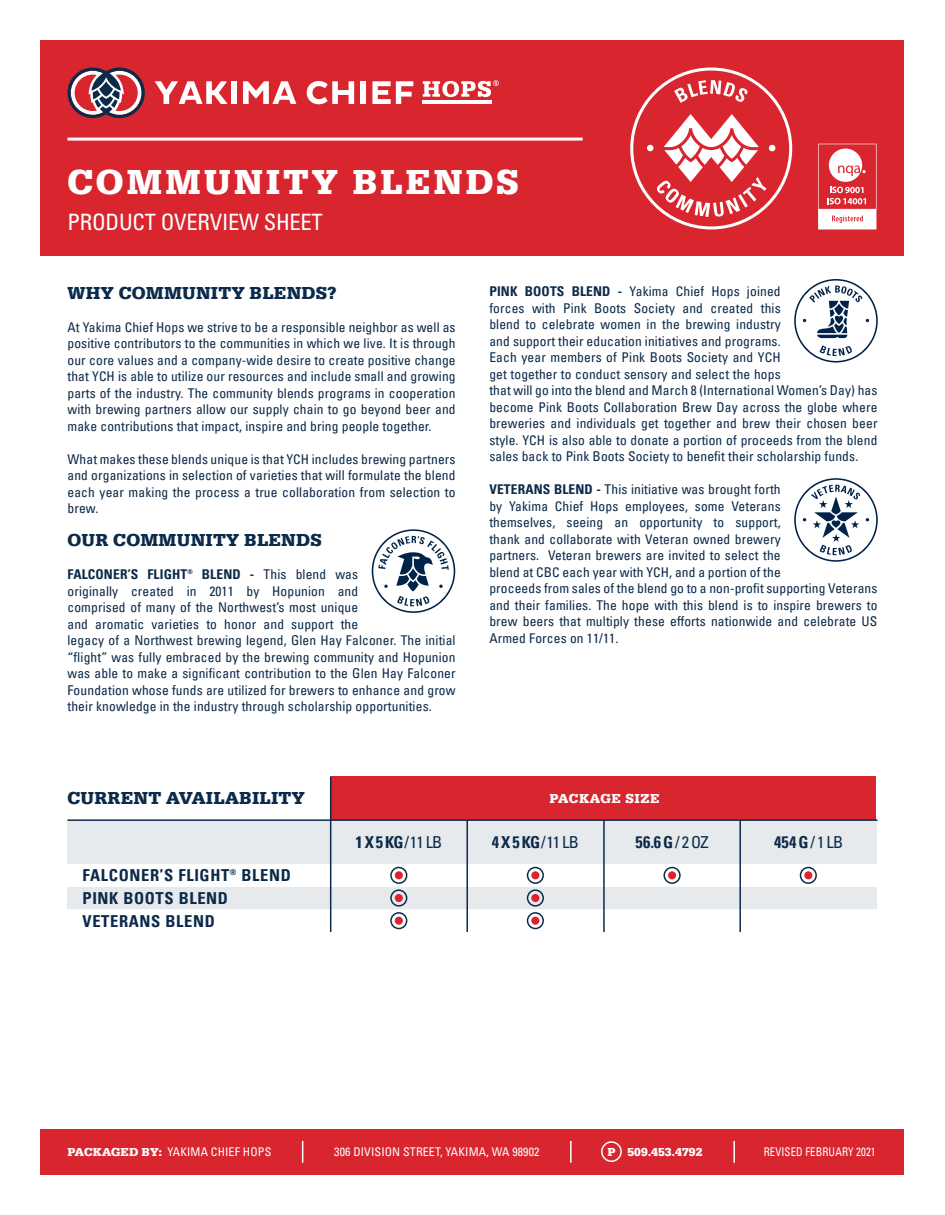
<style>
.page{position:relative;width:945px;height:1215px;background:#fff}
.page>*{position:absolute;margin:0;border:0;box-sizing:border-box;transform-origin:0 0}
.t1{font:700 36px "Egyptienne URW";letter-spacing:.075em;color:#fff}
.t2{font:condensed 22.5px "Univers LT Std";letter-spacing:-.01em;color:#fff}
.t3{font:700 18px "Egyptienne URW";letter-spacing:.01em;color:#0c2a49}
.t4{font:700 condensed 16.5px "Univers LT Pro";letter-spacing:.04em;color:#0c2a49}
.t5{font:condensed 13.5px/16.5px "Univers LT Pro";letter-spacing:.01em;color:#0c2a49}
.t6{font:700 13.5px "Egyptienne URW";letter-spacing:.04em;color:#fff}
.t7{font:condensed 12px "Univers LT Pro";letter-spacing:.01em;color:#fff}
.t8{font:condensed 12px "Univers LT Pro";letter-spacing:.01em;color:#fff;scale:.9 1}
.t9{font:700 12px "Egyptienne URW";letter-spacing:.01em;color:#fff}
.s1{font-weight:700}
.s2{font-weight:400}
.s3{font-family:"Egyptienne URW";font-weight:700;font-stretch:normal}
</style>
<div class="page">
<div style="left:40px;top:40px;width:864px;height:216px;background:#d8252e"></div>
<hr style="left:68px;top:138px;width:515px;height:3px;background:#fff">
<svg style="left:818px;top:144px;width:59px;height:86px"></svg>
<div style="left:40px;top:1129px;width:864px;height:45px;background:#d8252e"></div>
<div style="left:601px;top:1141px;width:21px;height:21px;border:2px solid #fff;border-radius:50%"></div>
<svg style="left:302px;top:1141px;width:1px;height:22px"></svg>
<hr style="left:570px;top:1141px;width:2px;height:22px;background:#fff">
<hr style="left:733px;top:1141px;width:2px;height:22px;background:#fff">
<div style="left:68px;top:887px;width:809px;height:22px;background:#e7eaed"></div>
<div style="left:68px;top:821px;width:809px;height:43px;background:#e7eaed"></div>
<div style="left:331px;top:776px;width:545px;height:43px;background:#d8252e"></div>
<div style="left:390px;top:867px;width:17px;height:17px;border:2px solid #0c2a49;border-radius:50%"></div>
<div style="left:395px;top:871px;width:8px;height:8px;background:#d8252e;border-radius:50%"></div>
<div style="left:390px;top:912px;width:17px;height:17px;border:2px solid #0c2a49;border-radius:50%"></div>
<div style="left:395px;top:917px;width:8px;height:8px;background:#d8252e;border-radius:50%"></div>
<div style="left:390px;top:889px;width:17px;height:18px;border:2px solid #0c2a49;border-radius:50%"></div>
<div style="left:395px;top:894px;width:8px;height:8px;background:#d8252e;border-radius:50%"></div>
<div style="left:527px;top:867px;width:17px;height:17px;border:2px solid #0c2a49;border-radius:50%"></div>
<div style="left:531px;top:871px;width:8px;height:8px;background:#d8252e;border-radius:50%"></div>
<div style="left:663px;top:867px;width:18px;height:17px;border:2px solid #0c2a49;border-radius:50%"></div>
<div style="left:668px;top:871px;width:8px;height:8px;background:#d8252e;border-radius:50%"></div>
<div style="left:800px;top:867px;width:17px;height:17px;border:2px solid #0c2a49;border-radius:50%"></div>
<div style="left:804px;top:871px;width:8px;height:8px;background:#d8252e;border-radius:50%"></div>
<div style="left:527px;top:912px;width:17px;height:17px;border:2px solid #0c2a49;border-radius:50%"></div>
<div style="left:531px;top:917px;width:8px;height:8px;background:#d8252e;border-radius:50%"></div>
<div style="left:527px;top:889px;width:17px;height:18px;border:2px solid #0c2a49;border-radius:50%"></div>
<div style="left:531px;top:894px;width:8px;height:8px;background:#d8252e;border-radius:50%"></div>
<hr style="left:330px;top:776px;width:1px;height:156px;background:#0c2a49">
<hr style="left:466px;top:820px;width:2px;height:112px;background:#0c2a49">
<hr style="left:603px;top:820px;width:2px;height:112px;background:#0c2a49">
<hr style="left:739px;top:820px;width:2px;height:112px;background:#0c2a49">
<svg style="left:630px;top:68px;width:162px;height:162px"></svg>
<hr style="left:68px;top:819px;width:810px;height:2px;background:#0c2a49">
<svg style="left:372px;top:529px;width:83px;height:84px"></svg>
<svg style="left:794px;top:279px;width:84px;height:84px"></svg>
<svg style="left:794px;top:478px;width:84px;height:84px"></svg>
<svg style="left:67px;top:68px;width:78px;height:50px"></svg>
<svg style="left:155px;top:81px;width:72px;height:23px"></svg>
<div style="left:231px;top:81px;width:6px;height:23px;background:#fff"></div>
<svg style="left:243px;top:81px;width:53px;height:23px"></svg>
<svg style="left:307px;top:81px;width:47px;height:23px"></svg>
<div style="left:361px;top:81px;width:5px;height:23px;background:#fff"></div>
<svg style="left:372px;top:81px;width:41px;height:23px"></svg>
<hr style="left:423px;top:101px;width:69px;height:3px;background:#fff">
<svg style="left:423px;top:80px;width:76px;height:17px"></svg>
<p class="t1" style="left:68px;top:160px;width:453px">COMMUNITY BLENDS</p>
<p class="t2" style="left:68px;top:207px;width:257px">PRODUCT OVERVIEW SHEET</p>
<p class="t3" style="left:68px;top:282px;width:271px">WHY COMMUNITY BLENDS?</p>
<p class="t5" style="left:68px;top:319px;width:390px;text-align:justify">At Yakima Chief Hops we strive to be a responsible neighbor as well as positive contributors to the communities in which we live. It is through our core values and a company-wide desire to create positive change that YCH is able to utilize our resources and include small and growing parts of the industry. The community blends programs in cooperation with brewing partners allow our supply chain to go beyond beer and make contributions that impact, inspire and bring people together.</p>
<p class="t5" style="left:68px;top:451px;width:390px;text-align:justify">What makes these blends unique is that YCH includes brewing partners and organizations in selection of varieties that will formulate the blend each year making the process a true collaboration from selection to brew.</p>
<p class="t3" style="left:68px;top:530px;width:256px">OUR COMMUNITY BLENDS</p>
<p class="t5" style="left:68px;top:566px;width:390px"><span class="s1">FALCONER’S FLIGHT® BLEND -</span> This blend was<br>originally created in 2011 by Hopunion and<br>comprised of many of the Northwest’s most unique<br>and aromatic varieties to honor and support the<br>legacy of a Northwest brewing legend, Glen Hay Falconer. The initial “flight” was fully embraced by the brewing community and Hopunion was able to make a significant contribution to the Glen Hay Falconer Foundation whose funds are utilized for brewers to enhance and grow their knowledge in the industry through scholarship opportunities.</p>
<p class="t5" style="left:489px;top:283px;width:390px"><span class="s1">PINK BOOTS BLEND -</span> Yakima Chief Hops joined<br>forces with Pink Boots Society and created this<br>blend to celebrate women in the brewing industry<br>and support their education initiatives and programs.<br>Each year members of Pink Boots Society and YCH<br>get together to conduct sensory and select the hops<br>that will go into the blend and March 8 (International Women’s Day) has become Pink Boots Collaboration Brew Day across the globe where breweries and individuals get together and brew their chosen beer style. YCH is also able to donate a portion of proceeds from the blend sales back to Pink Boots Society to benefit their scholarship funds.</p>
<p class="t5" style="left:489px;top:481px;width:390px"><span class="s1">VETERANS BLEND -</span> This initiative was brought forth<br>by Yakima Chief Hops employees, some Veterans<br>themselves, seeing an opportunity to support,<br>thank and collaborate with Veteran owned brewery<br>partners. Veteran brewers are invited to select the<br>blend at CBC each year with YCH, and a portion of the<br>proceeds from sales of the blend go to a non-profit supporting Veterans and their families. The hope with this blend is to inspire brewers to brew beers that multiply these efforts nationwide and celebrate US Armed Forces on 11/11.</p>
<p class="t3" style="left:68px;top:787px;width:239px">CURRENT AVAILABILITY</p>
<p class="t6" style="left:549px;top:790px;width:112px">PACKAGE SIZE</p>
<p class="t4" style="left:82px;top:865px;width:210px">FALCONER’S FLIGHT® BLEND</p>
<p class="t4" style="left:82px;top:888px;width:147px">PINK BOOTS BLEND</p>
<p class="t4" style="left:82px;top:911px;width:134px">VETERANS BLEND</p>
<p class="t4" style="left:355px;top:832px;width:88px">1 X 5 KG<span class="s2">/11 LB</span></p>
<p class="t4" style="left:492px;top:832px;width:88px">4 X 5 KG<span class="s2">/11 LB</span></p>
<p class="t4" style="left:635px;top:832px;width:75px">56.6 G <span class="s2">/ 2 OZ</span></p>
<p class="t4" style="left:774px;top:832px;width:70px">454 G <span class="s2">/ 1 LB</span></p>
<p class="t7" style="left:68px;top:1144px;width:205px"><span class="s3">PACKAGED BY:</span> YAKIMA CHIEF HOPS</p>
<p class="t7" style="left:334px;top:1144px;width:207px">306 DIVISION STREET, YAKIMA, WA 98902</p>
<p class="t9" style="left:607px;top:1144px;width:10px">P</p>
<p class="t9" style="left:627px;top:1145px;width:77px">509.453.4792</p>
<p class="t8" style="left:764px;top:1144px;width:126px">REVISED FEBRUARY 2021</p>
</div>
